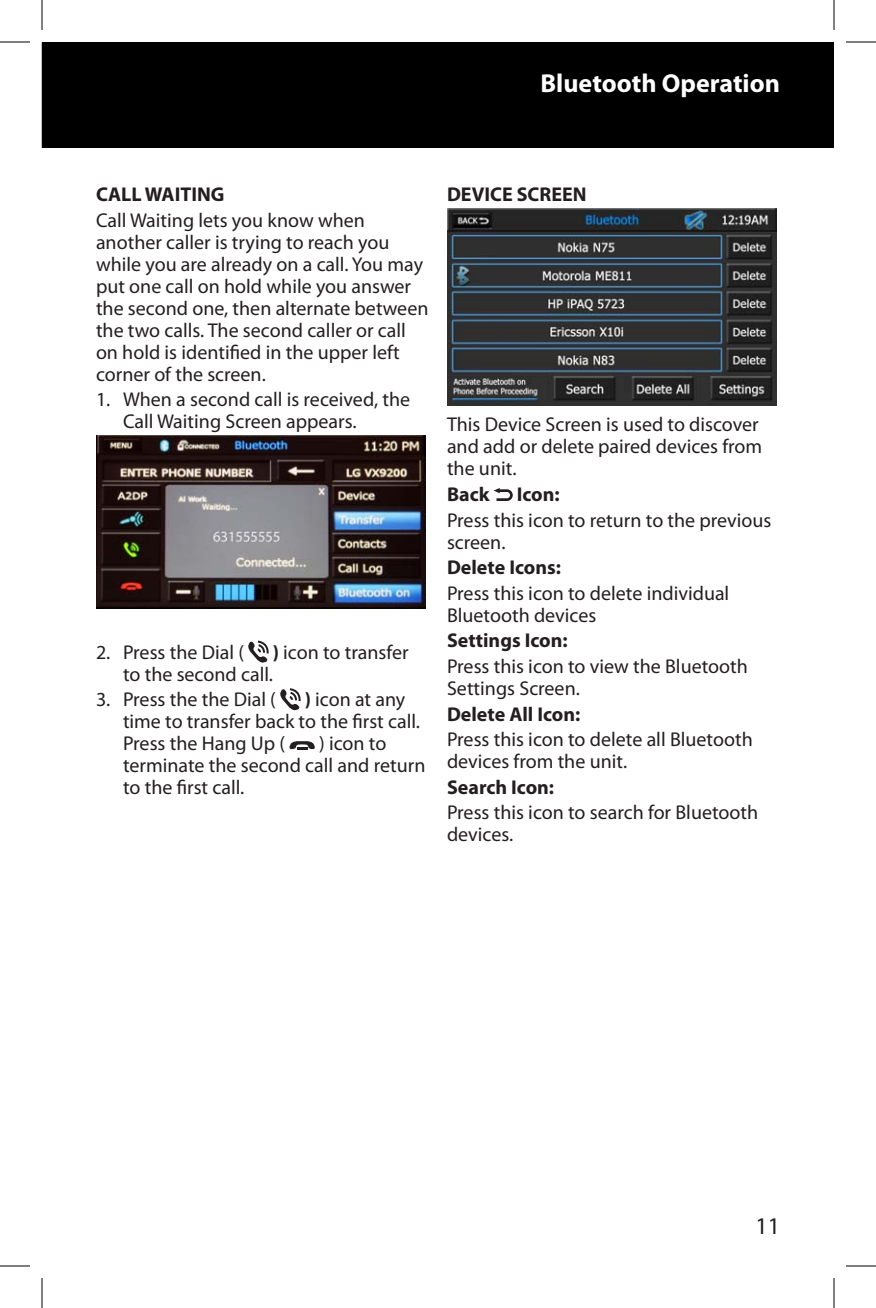
<style>
.page{position:relative;width:876px;height:1308px;background:#fff}
.page>*{position:absolute;margin:0;border:0;box-sizing:border-box;transform-origin:0 0}
.t1{font:700 26px "Myriad Pro";color:#fff}
.t2{font:24px "Myriad Pro";color:#231f20}
.Body_Text{font:20px/22px "Myriad Pro";color:#231f20}
.Numbered_List{font:20px/22px "Myriad Pro";color:#231f20}
.Heading_2{font:700 20px "Myriad Pro";color:#231f20}
.Numbered_List_1{font:20px/22px "Myriad Pro";color:#231f20}
.s1{font-weight:700}
</style>
<div class="page">
<div style="left:42px;top:42px;width:792px;height:106px;background:#000"></div>
<img style="left:96px;top:436px;width:329px;height:173px">
<svg style="left:248px;top:640px;width:21px;height:23px"></svg>
<svg style="left:280px;top:688px;width:21px;height:23px"></svg>
<svg style="left:289px;top:741px;width:26px;height:9px"></svg>
<img style="left:447px;top:208px;width:329px;height:198px">
<svg style="left:494px;top:488px;width:19px;height:13px"></svg>
<hr style="left:0;top:42px;width:30px;height:1px;background:#000">
<hr style="left:846px;top:42px;width:30px;height:1px;background:#000">
<hr style="left:0;top:1266px;width:30px;height:1px;background:#000">
<hr style="left:846px;top:1266px;width:30px;height:1px;background:#000">
<hr style="left:42px;top:0;width:1px;height:30px;background:#000">
<hr style="left:42px;top:1278px;width:1px;height:30px;background:#000">
<hr style="left:834px;top:0;width:1px;height:30px;background:#000">
<hr style="left:834px;top:1278px;width:1px;height:30px;background:#000">
<p class="t1" style="left:541px;top:66px;width:241px">Bluetooth Operation</p>
<p class="Heading_2" style="left:96px;top:181px;width:130px">CALL WAITING</p>
<p class="Body_Text" style="left:96px;top:209px;width:334px">Call Waiting lets you know when another caller is trying to reach you while you are already on a call. You may put one call on hold while you answer the second one, then alternate between the two calls. The second caller or call on hold is identified in the upper left corner of the screen.</p>
<p class="Numbered_List_1" style="left:123px;top:388px;width:289px;text-indent:-27px">1. When a second call is received, the<br>Call Waiting Screen appears.</p>
<p class="Numbered_List" style="left:123px;top:641px;width:287px;text-indent:150px"><span class="s1">)</span> icon to transfer to the second call.</p>
<p class="Numbered_List" style="left:96px;top:688px;width:181px">3. Press the the Dial (</p>
<p class="Numbered_List" style="left:96px;top:641px;width:150px">2. Press the Dial (</p>
<p class="Numbered_List" style="left:123px;top:688px;width:299px;text-indent:182px"><span class="s1">)</span> icon at any time to transfer back to the first call.<br>Press the Hang Up (</p>
<p class="Numbered_List" style="left:123px;top:732px;width:304px;text-indent:196px">) icon to terminate the second call and return to the first call.</p>
<p class="Heading_2" style="left:447px;top:181px;width:141px">DEVICE SCREEN</p>
<p class="Body_Text" style="left:447px;top:413px;width:317px">This Device Screen is used to discover and add or delete paired devices from the unit.</p>
<p class="Heading_2" style="left:447px;top:481px;width:44px">Back</p>
<p class="Heading_2" style="left:517px;top:481px;width:44px">Icon:</p>
<p class="Body_Text" style="left:447px;top:509px;width:326px">Press this icon to return to the previous screen.</p>
<p class="Heading_2" style="left:447px;top:554px;width:115px">Delete Icons:</p>
<p class="Body_Text" style="left:447px;top:582px;width:284px">Press this icon to delete individual<br>Bluetooth devices</p>
<p class="Heading_2" style="left:447px;top:628px;width:122px">Settings Icon:</p>
<p class="Body_Text" style="left:447px;top:655px;width:302px">Press this icon to view the Bluetooth<br>Settings Screen.</p>
<p class="Heading_2" style="left:447px;top:701px;width:135px">Delete All Icon:</p>
<p class="Body_Text" style="left:447px;top:728px;width:307px">Press this icon to delete all Bluetooth devices from the unit.</p>
<p class="Heading_2" style="left:447px;top:774px;width:109px">Search Icon:</p>
<p class="Body_Text" style="left:447px;top:801px;width:313px">Press this icon to search for Bluetooth devices.</p>
<p class="t2" style="left:755px;top:1211px;width:26px">11</p>
</div>
